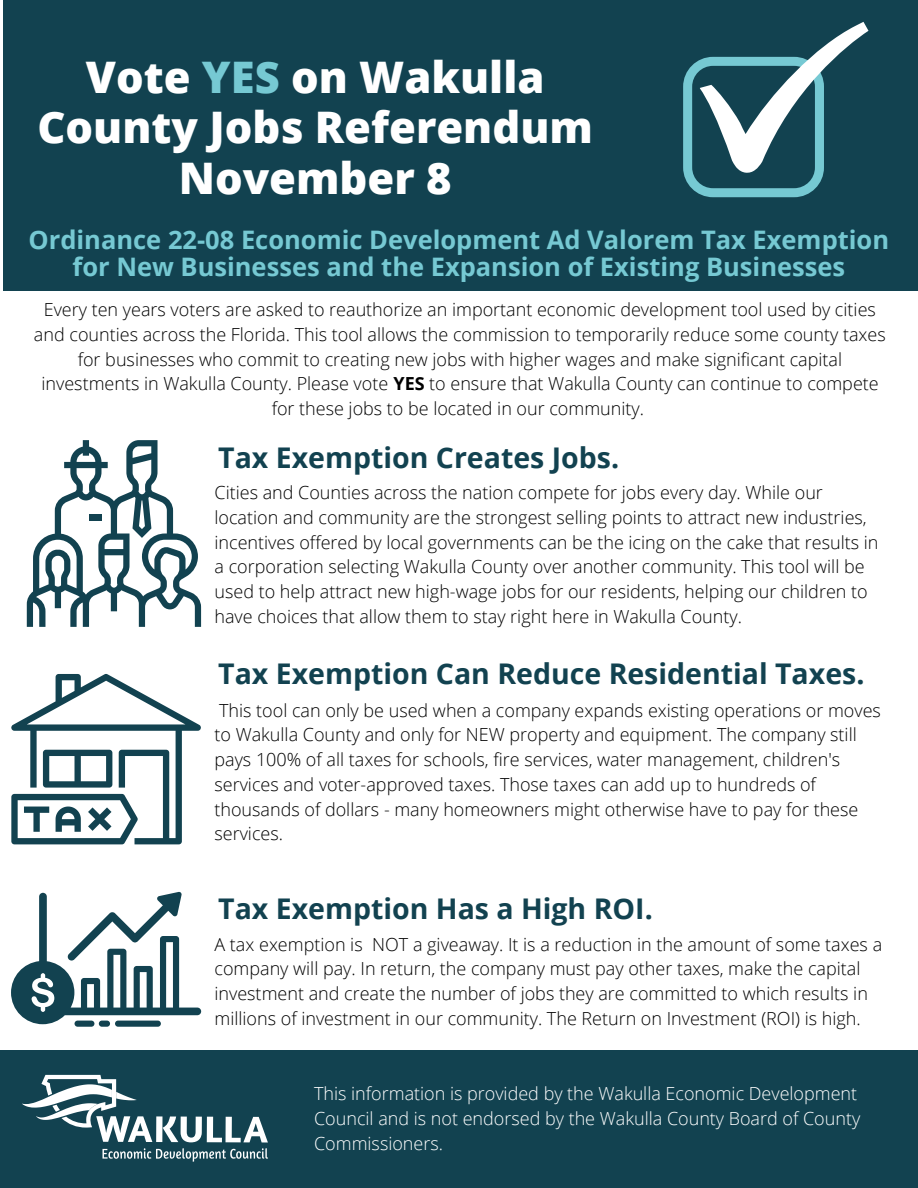
<style>
.page{position:relative;width:918px;height:1188px;background:#fff}
.page>*{position:absolute;margin:0;border:0;box-sizing:border-box;transform-origin:0 0}
.t1{font:800 43.5px/50.7px "Open Sans";color:#fff;text-align:center}
.t2{font:700 28.5px "Open Sans";color:#124250}
.t3{font:700 25.5px/27px "Open Sans";color:#76c9d3;text-align:center}
.t4{font:300 18px/24.8px "Open Sans";color:#000}
.t5{font:300 18px/24.8px "Open Sans";color:#fff}
.s1{color:#76c9d3}
.s2{font-weight:700}
</style>
<div class="page">
<div style="left:3px;top:0;width:915px;height:290px;background:#124250"></div>
<svg style="left:683px;top:22px;width:186px;height:175px"></svg>
<svg style="left:11px;top:674px;width:190px;height:170px"></svg>
<svg style="left:27px;top:440px;width:174px;height:187px"></svg>
<div style="left:89px;top:515px;width:12px;height:6px;background:#124250"></div>
<svg style="left:11px;top:892px;width:190px;height:132px"></svg>
<div style="left:75px;top:1021px;width:19px;height:6px;background:#124250;border-radius:3px"></div>
<div style="left:99px;top:1021px;width:11px;height:6px;background:#124250;border-radius:3px"></div>
<div style="left:115px;top:1021px;width:46px;height:6px;background:#124250;border-radius:3px"></div>
<div style="left:0;top:1050px;width:918px;height:138px;background:#124250"></div>
<svg style="left:22px;top:1075px;width:246px;height:87px"></svg>
<h1 class="t1" style="left:37px;top:51px;width:557px">Vote <span class="s1">YES</span> on Wakulla<br>County Jobs Referendum<br>November 8</h1>
<h3 class="t3" style="left:29px;top:226px;width:862px">Ordinance 22-08 Economic Development Ad Valorem Tax Exemption for New Businesses and the Expansion of Existing Businesses</h3>
<p class="t4" style="left:34px;top:297px;width:853px;text-align:center">Every ten years voters are asked to reauthorize an important economic development tool used by cities and counties across the Florida. This tool allows the commission to temporarily reduce some county taxes for businesses who commit to creating new jobs with higher wages and make significant capital investments in Wakulla County. Please vote <span class="s2">YES</span> to ensure that Wakulla County can continue to compete for these jobs to be located in our community.</p>
<h2 class="t2" style="left:218px;top:437px;width:403px">Tax Exemption Creates Jobs.</h2>
<p class="t4" style="left:215px;top:480px;width:666px">Cities and Counties across the nation compete for jobs every day. While our location and community are the strongest selling points to attract new industries, incentives offered by local governments can be the icing on the cake that results in a corporation selecting Wakulla County over another community. This tool will be used to help attract new high-wage jobs for our residents, helping our children to have choices that allow them to stay right here in Wakulla County.</p>
<h2 class="t2" style="left:218px;top:654px;width:648px">Tax Exemption Can Reduce Residential Taxes.</h2>
<p class="t4" style="left:215px;top:697px;width:668px">This tool can only be used when a company expands existing operations or moves to Wakulla County and only for NEW property and equipment. The company still pays 100% of all taxes for schools, fire services, water management, children's services and voter-approved taxes. Those taxes can add up to hundreds of thousands of dollars - many homeowners might otherwise have to pay for these services.</p>
<h2 class="t2" style="left:218px;top:889px;width:436px">Tax Exemption Has a High ROI.</h2>
<p class="t4" style="left:215px;top:931px;width:669px">A tax exemption is NOT a giveaway. It is a reduction in the amount of some taxes a company will pay. In return, the company must pay other taxes, make the capital investment and create the number of jobs they are committed to which results in millions of investment in our community. The Return on Investment (ROI) is high.</p>
<p class="t5" style="left:314px;top:1081px;width:548px">This information is provided by the Wakulla Economic Development<br>Council and is not endorsed by the Wakulla County Board of County<br>Commissioners.</p>
</div>
